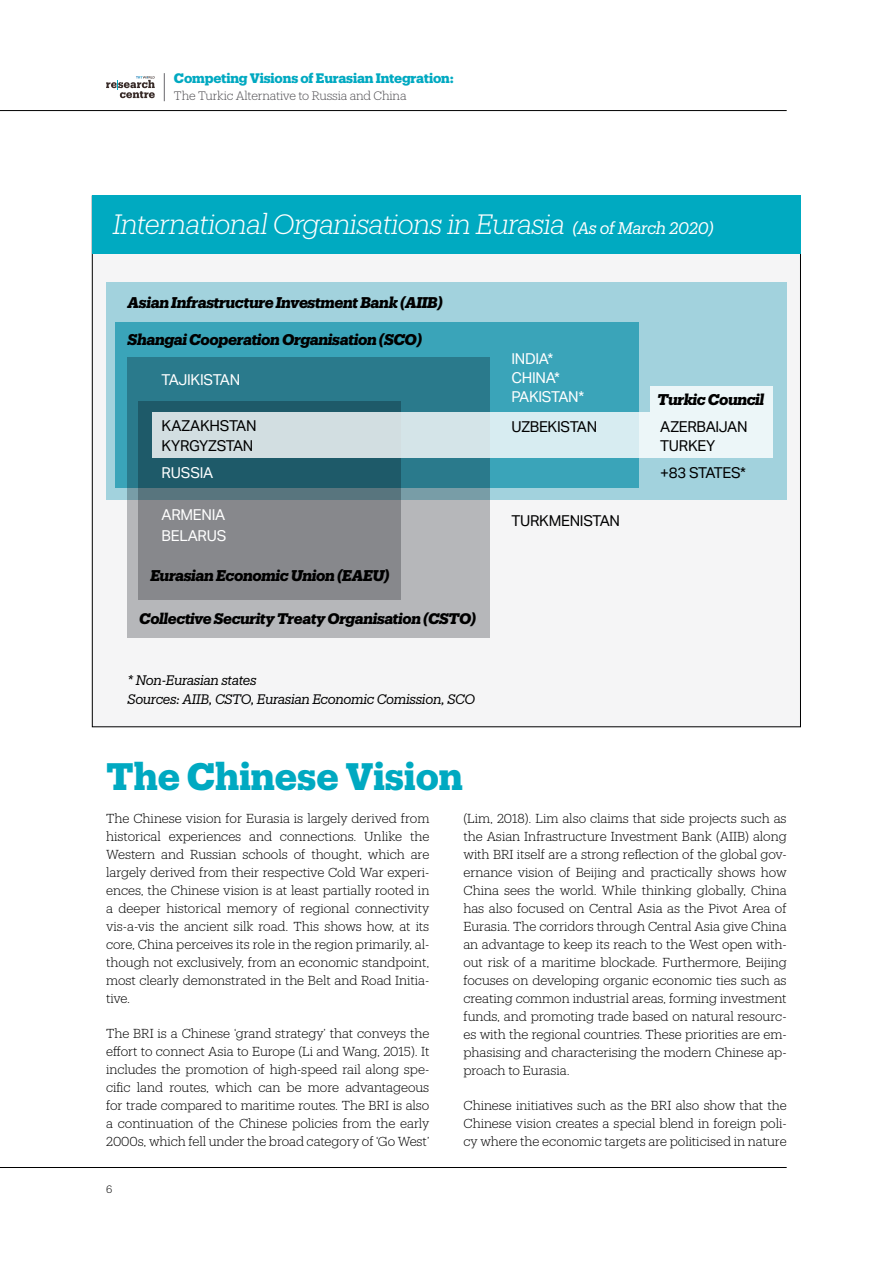
<style>
.page{position:relative;width:893px;height:1263px;background:#fff}
.page>*{position:absolute;margin:0;border:0;box-sizing:border-box;transform-origin:0 0}
.t1{font:700 37.5px "Produkt";color:#00a9c1}
.t2{font:italic 300 27.45px "Produkt";letter-spacing:-.02em;color:#fff}
.t3{font:italic 700 15.3px "Produkt";letter-spacing:-.02em;color:#000}
.t4{font:15px/19.2px "Aktiv Grotesk";letter-spacing:-.02em;color:#000}
.t5{font:15px/19.2px "Aktiv Grotesk";letter-spacing:-.02em;color:#fff}
.t6{font:italic 700 15px "Produkt";letter-spacing:-.02em;color:#000}
.t7{font:italic 13.5px/18.9px "Produkt";letter-spacing:-.025em;color:#000}
.t8{font:700 13.5px "Produkt";letter-spacing:-.01em;color:#00a9c1}
.t9{font:300 12.75px/18px "Produkt";letter-spacing:-.005em;color:#000;text-align:justify}
.t10{font:300 12px "Produkt";letter-spacing:-.01em;color:#504f53}
.t11{font:300 10.5px "Produkt";color:#000}
.s1{font-weight:400;font-size:16.5px}
</style>
<div class="page">
<hr style="left:0;top:110px;width:787px;height:1px;background:#000">
<svg style="left:164px;top:73px;width:1px;height:28px"></svg>
<svg style="left:106px;top:76px;width:49px;height:22px"></svg>
<div style="left:92px;top:196px;width:708px;height:531px;background:#f5f5f6"></div>
<hr style="left:0;top:1167px;width:787px;height:1px;background:#000">
<div style="left:106px;top:283px;width:681px;height:217px;background:#a2d2dd"></div>
<div style="left:115px;top:322px;width:524px;height:166px;background:#3aa4b9"></div>
<svg style="left:127px;top:357px;width:362px;height:281px;background:#759aa4"></svg>
<svg style="left:138px;top:401px;width:263px;height:198px;background:#667a81"></svg>
<div style="left:152px;top:412px;width:621px;height:45px;background:linear-gradient(to right,#cbd8db,#e7f7fa)"></div>
<div style="left:651px;top:386px;width:122px;height:26px;background:#ecf6f8"></div>
<div style="left:92px;top:196px;width:709px;height:58px;background:#00aac1"></div>
<p class="t8" style="left:174px;top:69px;width:281px">Competing Visions of Eurasian Integration:</p>
<p class="t10" style="left:174px;top:87px;width:234px">The Turkic Alternative to Russia and China</p>
<h2 class="t2" style="left:113px;top:206px;width:602px">International Organisations in Eurasia <span class="s1">(As of March 2020)</span></h2>
<p class="t3" style="left:128px;top:292px;width:317px">Asian Infrastructure Investment Bank (AIIB)</p>
<p class="t3" style="left:128px;top:328px;width:296px">Shangai Cooperation Organisation (SCO)</p>
<p class="t5" style="left:162px;top:370px;width:80px">TAJIKISTAN</p>
<p class="t4" style="left:162px;top:415px;width:96px;line-height:20.2px">KAZAKHSTAN<br>KYRGYZSTAN</p>
<p class="t5" style="left:162px;top:463px;width:53px">RUSSIA</p>
<p class="t5" style="left:162px;top:504px;width:66px;line-height:21.3px">ARMENIA<br>BELARUS</p>
<p class="t3" style="left:150px;top:564px;width:241px">Eurasian Economic Union (EAEU)</p>
<p class="t6" style="left:139px;top:608px;width:338px">Collective Security Treaty Organisation (CSTO)</p>
<p class="t7" style="left:128px;top:669px;width:349px">* Non-Eurasian states<br>Sources: AIIB, CSTO, Eurasian Economic Comission, SCO</p>
<p class="t5" style="left:511px;top:349px;width:74px">INDIA*<br>CHINA*<br>PAKISTAN*</p>
<p class="t4" style="left:511px;top:417px;width:87px">UZBEKISTAN</p>
<p class="t4" style="left:511px;top:511px;width:110px">TURKMENISTAN</p>
<p class="t3" style="left:657px;top:388px;width:109px">Turkic Council</p>
<p class="t4" style="left:660px;top:417px;width:89px">AZERBAIJAN<br>TURKEY</p>
<p class="t4" style="left:660px;top:463px;width:87px">+83 STATES*</p>
<h1 class="t1" style="left:106px;top:749px;width:358px">The Chinese Vision</h1>
<p class="t9" style="left:106px;top:808px;width:325px">The Chinese vision for Eurasia is largely derived from historical experiences and connections. Unlike the Western and Russian schools of thought, which are largely derived from their respective Cold War experi&shy;ences, the Chinese vision is at least partially rooted in a deeper historical memory of regional connectivity vis-a-vis the ancient silk road. This shows how, at its core, China perceives its role in the region primarily, al&shy;though not exclusively, from an economic standpoint, most clearly demonstrated in the Belt and Road Initia&shy;tive.</p>
<p class="t9" style="left:106px;top:1023px;width:325px">The BRI is a Chinese ‘grand strategy’ that conveys the effort to connect Asia to Europe (Li and Wang, 2015). It includes the promotion of high-speed rail along spe&shy;cific land routes, which can be more advantageous for trade compared to maritime routes. The BRI is also a continuation of the Chinese policies from the early 2000s, which fell under the broad category of ‘Go West’</p>
<p class="t9" style="left:463px;top:808px;width:325px">(Lim, 2018). Lim also claims that side projects such as the Asian Infrastructure Investment Bank (AIIB) along with BRI itself are a strong reflection of the global gov&shy;ernance vision of Beijing and practically shows how China sees the world. While thinking globally, China has also focused on Central Asia as the Pivot Area of Eurasia. The corridors through Central Asia give China an advantage to keep its reach to the West open with&shy;out risk of a maritime blockade. Furthermore, Beijing focuses on developing organic economic ties such as creating common industrial areas, forming investment funds, and promoting trade based on natural resourc&shy;es with the regional countries. These priorities are em&shy;phasising and characterising the modern Chinese ap&shy;proach to Eurasia.</p>
<p class="t9" style="left:463px;top:1095px;width:325px">Chinese initiatives such as the BRI also show that the Chinese vision creates a special blend in foreign poli&shy;cy where the economic targets are politicised in nature</p>
<p class="t11" style="left:106px;top:1182px;width:8px">6</p>
</div>
